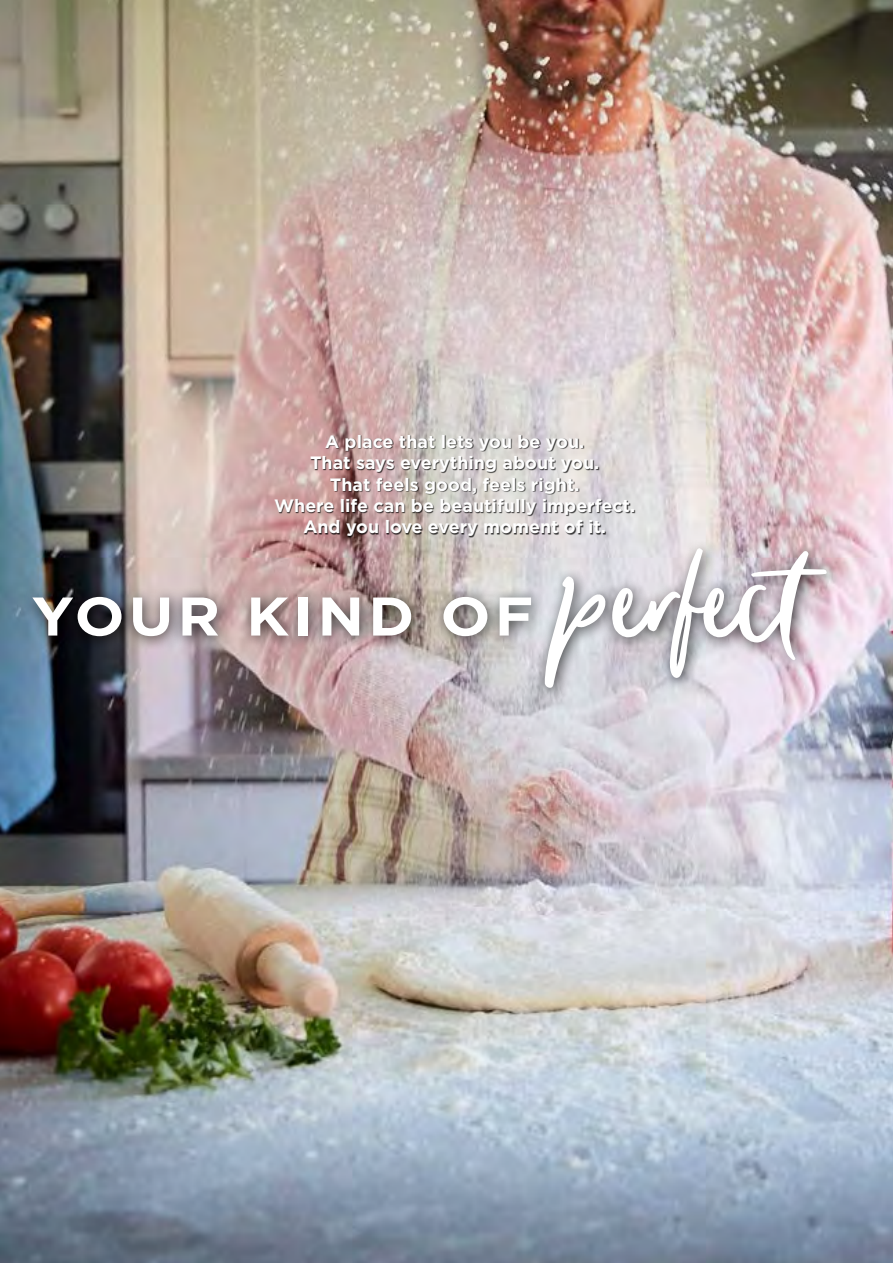
<style>
.page{position:relative;width:893px;height:1263px;background:#fff}
.page>*{position:absolute;margin:0;border:0;box-sizing:border-box;transform-origin:0 0}
.t1{font:182.85px "Allison Style Script";color:#fff;scale:1.09 1}
.t2{font:700 54.3px "Gotham";letter-spacing:.07em;color:#fff;scale:1.09 1}
.t3{font:700 17.85px/21.5px "Gotham";color:#fff;text-align:center}
</style>
<div class="page">
<img style="left:0;top:0;width:893px;height:1263px">
<div style="left:275px;top:435px;width:361px;height:103px;background:#000;opacity:.75"></div>
<div style="left:23px;top:538px;width:818px;height:165px;background:#000;opacity:.75"></div>
<p class="t3" style="left:274px;top:432px;width:362px">A place that lets you be you.<br>That says everything about you.<br>That feels good, feels right.<br>Where life can be beautifully imperfect.<br>And you love every moment of it.</p>
<h2 class="t2" style="left:32px;top:597px;width:462px">YOUR KIND OF</h2>
<h1 class="t1" style="left:567px;top:499px;width:231px">perfect</h1>
</div>
